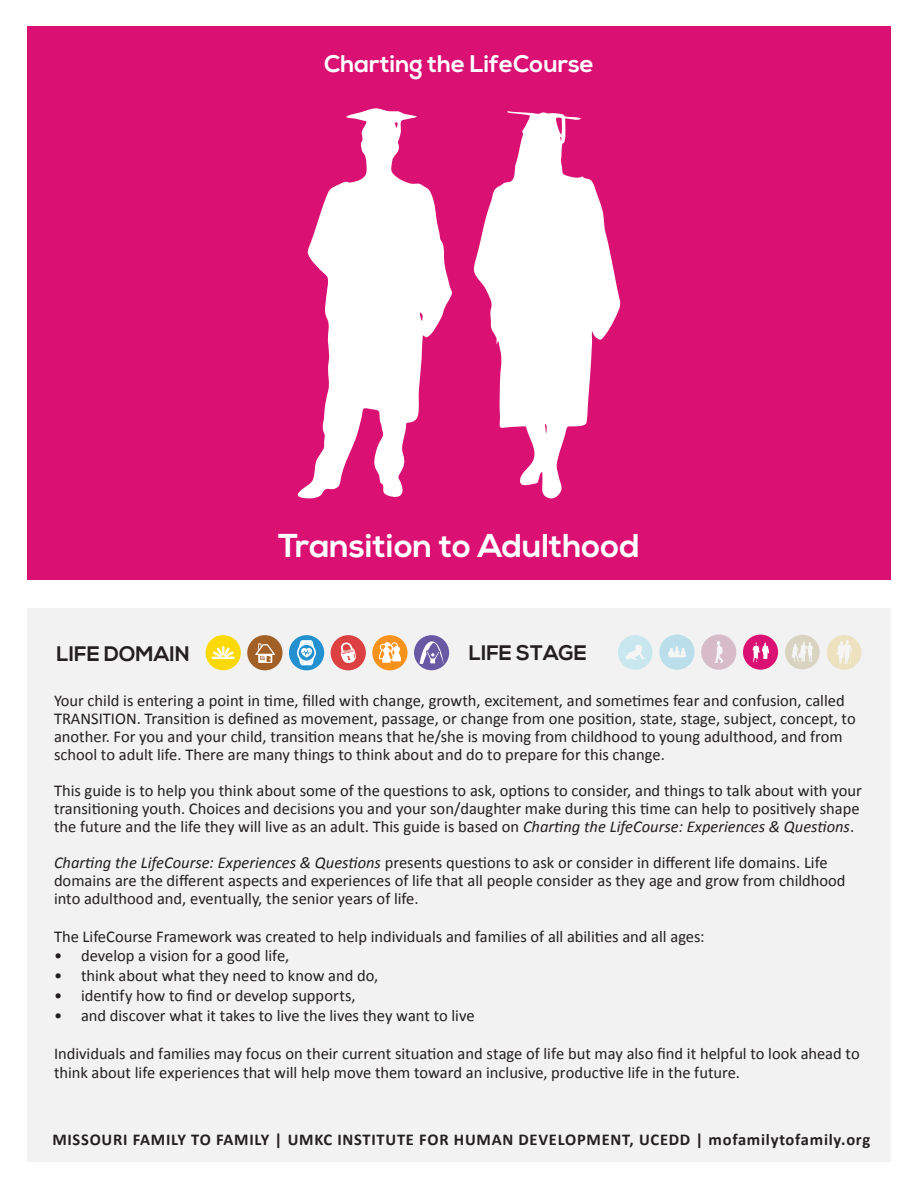
<style>
.page{position:relative;width:918px;height:1188px;background:#fff}
.page>*{position:absolute;margin:0;border:0;box-sizing:border-box;transform-origin:0 0}
.t1{font:700 33px "Nexa";color:#fff}
.t2{font:700 24px "Nexa";color:#fff}
.t3{font:700 21px "Nexa";color:#231f20}
.t4{font:16.5px/18px "Calibri";color:#231f20}
.t5{font:700 16.5px "Calibri";letter-spacing:.045em;color:#231f20}
.s1{font-style:italic}
</style>
<div class="page">
<div style="left:27px;top:608px;width:864px;height:553px;background:#f2f2f2"></div>
<div style="left:27px;top:27px;width:864px;height:553px;background:#db1073"></div>
<svg style="left:473px;top:111px;width:147px;height:387px;fill:#fff"></svg>
<svg style="left:298px;top:108px;width:154px;height:390px;fill:#fff"></svg>
<div style="left:289px;top:635px;width:35px;height:35px;background:#2390cf;border-radius:50%"></div>
<svg style="left:297px;top:640px;width:19px;height:25px"></svg>
<div style="left:247px;top:635px;width:36px;height:35px;background:#a36026;border-radius:50%"></div>
<svg style="left:255px;top:643px;width:20px;height:20px"></svg>
<div style="left:206px;top:635px;width:35px;height:35px;background:#fbd907;border-radius:50%"></div>
<svg style="left:212px;top:647px;width:22px;height:12px"></svg>
<div style="left:331px;top:635px;width:35px;height:35px;background:#dd4040;border-radius:50%"></div>
<svg style="left:341px;top:642px;width:15px;height:21px"></svg>
<div style="left:414px;top:635px;width:35px;height:35px;background:#6859a5;border-radius:50%"></div>
<svg style="left:420px;top:639px;width:24px;height:25px"></svg>
<div style="left:372px;top:635px;width:36px;height:35px;background:#f7931d;border-radius:50%"></div>
<svg style="left:379px;top:643px;width:22px;height:20px"></svg>
<div style="left:383px;top:647px;width:7px;height:7px;border:1px solid #fff;border-radius:50%"></div>
<div style="left:785px;top:635px;width:35px;height:34px;background:#d9d3c1;border-radius:50%"></div>
<svg style="left:792px;top:642px;width:21px;height:20px"></svg>
<div style="left:827px;top:635px;width:34px;height:35px;background:#ece2bf;border-radius:50%"></div>
<svg style="left:837px;top:640px;width:15px;height:25px"></svg>
<div style="left:618px;top:635px;width:35px;height:35px;background:#c9e7ef;border-radius:50%"></div>
<svg style="left:625px;top:645px;width:20px;height:15px"></svg>
<div style="left:701px;top:635px;width:35px;height:35px;background:#d7bcc8;border-radius:50%"></div>
<svg style="left:714px;top:641px;width:9px;height:22px"></svg>
<div style="left:659px;top:635px;width:36px;height:35px;background:#badeea;border-radius:50%"></div>
<svg style="left:668px;top:646px;width:19px;height:12px"></svg>
<div style="left:743px;top:635px;width:35px;height:35px;background:#da1172;border-radius:50%"></div>
<svg style="left:752px;top:642px;width:18px;height:21px"></svg>
<p class="t2" style="left:324px;top:50px;width:271px">Charting the LifeCourse</p>
<p class="t1" style="left:278px;top:526px;width:363px">Transition to Adulthood</p>
<p class="t3" style="left:57px;top:641px;width:135px">LIFE DOMAIN</p>
<p class="t3" style="left:469px;top:641px;width:119px">LIFE STAGE</p>
<p class="t4" style="left:54px;top:691px;width:803px">Your child is entering a point in time, filled with change, growth, excitement, and sometimes fear and confusion, called TRANSITION. Transition is defined as movement, passage, or change from one position, state, stage, subject, concept, to another. For you and your child, transition means that he/she is moving from childhood to young adulthood, and from school to adult life. There are many things to think about and do to prepare for this change.</p>
<p class="t4" style="left:54px;top:781px;width:809px">This guide is to help you think about some of the questions to ask, options to consider, and things to talk about with your transitioning youth. Choices and decisions you and your son/daughter make during this time can help to positively shape the future and the life they will live as an adult. This guide is based on <span class="s1">Charting the LifeCourse: Experiences &amp; Questions</span>.</p>
<p class="t4" style="left:54px;top:853px;width:793px"><span class="s1">Charting the LifeCourse: Experiences &amp; Questions</span> presents questions to ask or consider in different life domains. Life domains are the different aspects and experiences of life that all people consider as they age and grow from childhood into adulthood and, eventually, the senior years of life.</p>
<p class="t4" style="left:54px;top:927px;width:652px">The LifeCourse Framework was created to help individuals and families of all abilities and all ages:</p>
<p class="t4" style="left:54px;top:947px;width:237px">• develop a vision for a good life,</p>
<p class="t4" style="left:54px;top:967px;width:326px">• think about what they need to know and do,</p>
<p class="t4" style="left:54px;top:987px;width:303px">• identify how to find or develop supports,</p>
<p class="t4" style="left:54px;top:1006px;width:422px">• and discover what it takes to live the lives they want to live</p>
<p class="t4" style="left:54px;top:1043px;width:807px;line-height:19.8px">Individuals and families may focus on their current situation and stage of life but may also find it helpful to look ahead to think about life experiences that will help move them toward an inclusive, productive life in the future.</p>
<p class="t5" style="left:52px;top:1129px;width:819px">MISSOURI FAMILY TO FAMILY | UMKC INSTITUTE FOR HUMAN DEVELOPMENT, UCEDD | mofamilytofamily.org</p>
</div>
